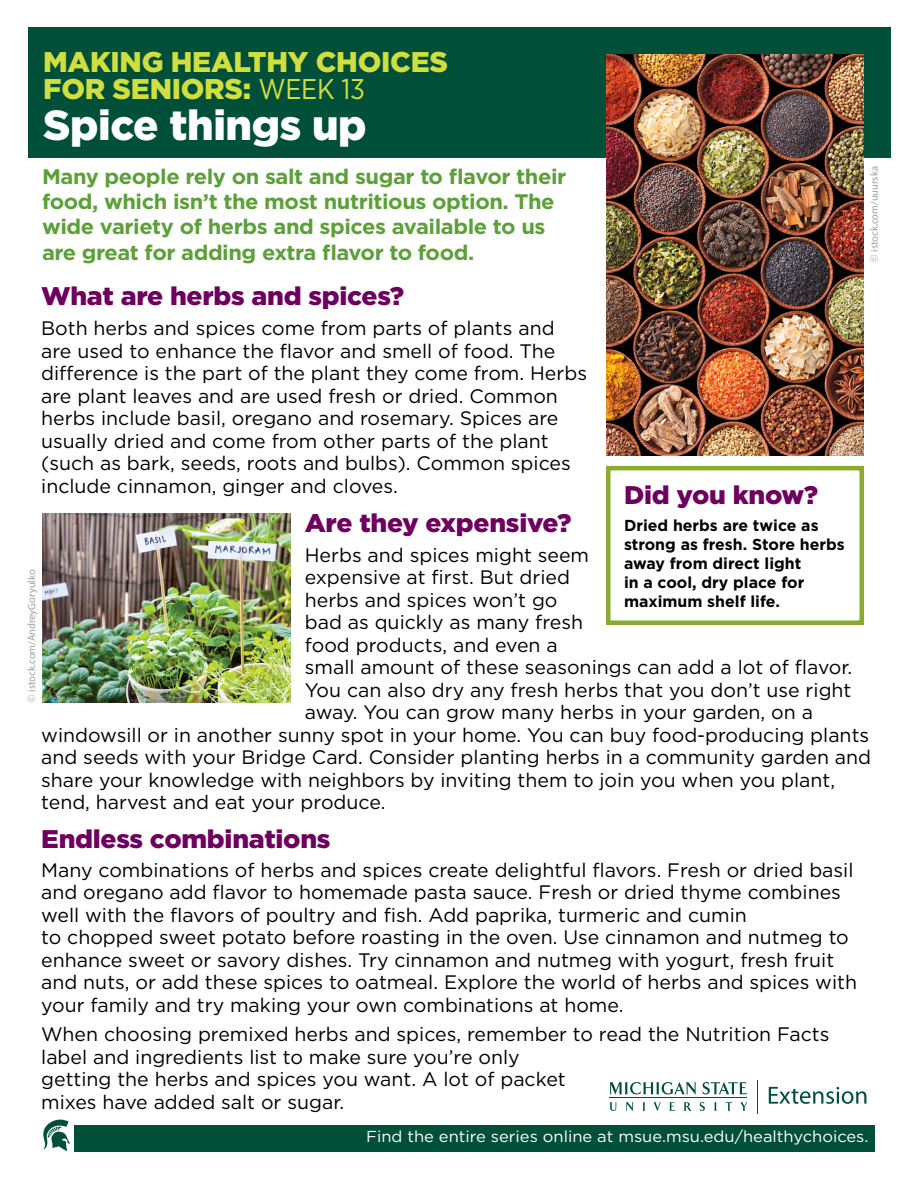
<style>
.page{position:relative;width:918px;height:1188px;background:#fff}
.page>*{position:absolute;margin:0;border:0;box-sizing:border-box;transform-origin:0 0}
.t1{font:900 42px "Gotham";letter-spacing:-.01em;color:#fff}
.t2{font:900 28.5px/27px "Gotham";letter-spacing:-.01em;color:#d1de3f}
.H1_Article_Headline{font:900 25.5px "Gotham";letter-spacing:-.01em;color:#6e005f;scale:1.04 1}
.t3{font:700 21px/25.2px "Gotham";letter-spacing:-.02em;color:#5ca038;scale:1.04 1}
.t4{font:19.5px/22.5px "Gotham";color:#000}
.t5{font:700 15.9px/19px "Gotham";color:#000}
.t6{font:15.9px "Gotham";color:#fff;scale:1.04 1}
.t7{font:10.5px "Myriad Pro";color:#99a2a2}
.s1{font-family:"Gotham Narrow";font-weight:400}
.s2{font-family:"Gotham"}
</style>
<div class="page">
<div style="left:75px;top:1125px;width:800px;height:26px;background:#004f39"></div>
<svg style="left:43px;top:1120px;width:27px;height:31px"></svg>
<div style="left:28px;top:27px;width:863px;height:131px;background:#004f39"></div>
<svg style="left:610px;top:1102px;width:7px;height:9px"></svg>
<svg style="left:626px;top:1102px;width:7px;height:9px"></svg>
<svg style="left:643px;top:1102px;width:2px;height:9px"></svg>
<svg style="left:653px;top:1102px;width:8px;height:9px"></svg>
<svg style="left:669px;top:1102px;width:6px;height:9px"></svg>
<svg style="left:684px;top:1102px;width:8px;height:9px"></svg>
<svg style="left:700px;top:1102px;width:5px;height:9px"></svg>
<svg style="left:714px;top:1102px;width:3px;height:9px"></svg>
<svg style="left:726px;top:1102px;width:6px;height:9px"></svg>
<svg style="left:740px;top:1102px;width:7px;height:9px"></svg>
<svg style="left:610px;top:1082px;width:86px;height:13px"></svg>
<svg style="left:703px;top:1082px;width:44px;height:12px"></svg>
<hr style="left:610px;top:1097px;width:137px;height:1px;background:#004f39">
<svg style="left:769px;top:1087px;width:97px;height:17px"></svg>
<hr style="left:758px;top:1080px;width:1px;height:33px;background:#004f39">
<div style="left:606px;top:466px;width:258px;height:159px;border:4px solid #88ac2e"></div>
<img style="left:42px;top:514px;width:249px;height:189px">
<img style="left:606px;top:54px;width:258px;height:402px">
<p class="t2" style="left:43px;top:48px;width:406px">MAKING HEALTHY CHOICES<br>FOR SENIORS: <span class="s1">WEEK 13</span></p>
<p class="t1" style="left:43px;top:96px;width:325px">Spice things up</p>
<h2 class="t3" style="left:42px;top:164px;width:506px">Many people rely on salt and sugar to flavor their food, which isn’t the most nutritious option. The wide variety of herbs and spices available to us are great for adding extra flavor to food.</h2>
<p class="t7" style="left:868px;top:263px;width:98px;rotate:-90deg"><span class="s2">©</span> istock.com/uuurska</p>
<p class="H1_Article_Headline" style="left:41px;top:279px;width:351px">What are herbs and spices?</p>
<p class="t4" style="left:41px;top:317px;width:547px">Both herbs and spices come from parts of plants and are used to enhance the flavor and smell of food. The difference is the part of the plant they come from. Herbs are plant leaves and are used fresh or dried. Common herbs include basil, oregano and rosemary. Spices are usually dried and come from other parts of the plant (such as bark, seeds, roots and bulbs). Common spices include cinnamon, ginger and cloves.</p>
<p class="H1_Article_Headline" style="left:305px;top:505px;width:258px">Are they expensive?</p>
<p class="t4" style="left:305px;top:543px;width:286px">Herbs and spices might seem</p>
<p class="t4" style="left:305px;top:566px;width:267px">expensive at first. But dried</p>
<p class="t4" style="left:305px;top:588px;width:254px">herbs and spices won’t go</p>
<p class="t4" style="left:305px;top:611px;width:280px">bad as quickly as many fresh</p>
<p class="t4" style="left:305px;top:633px;width:254px">food products, and even a</p>
<p class="t4" style="left:305px;top:656px;width:549px">small amount of these seasonings can add a lot of flavor.</p>
<p class="t4" style="left:305px;top:678px;width:548px">You can also dry any fresh herbs that you don’t use right</p>
<p class="t4" style="left:305px;top:701px;width:510px">away. You can grow many herbs in your garden, on a</p>
<p class="t4" style="left:41px;top:723px;width:830px">windowsill or in another sunny spot in your home. You can buy food-producing plants</p>
<p class="t4" style="left:41px;top:746px;width:831px">and seeds with your Bridge Card. Consider planting herbs in a community garden and</p>
<p class="t4" style="left:41px;top:768px;width:796px">share your knowledge with neighbors by inviting them to join you when you plant,</p>
<p class="t4" style="left:41px;top:791px;width:346px">tend, harvest and eat your produce.</p>
<p class="H1_Article_Headline" style="left:41px;top:821px;width:280px">Endless combinations</p>
<p class="t4" style="left:41px;top:858px;width:817px">Many combinations of herbs and spices create delightful flavors. Fresh or dried basil and oregano add flavor to homemade pasta sauce. Fresh or dried thyme combines well with the flavors of poultry and fish. Add paprika, turmeric and cumin<br>to chopped sweet potato before roasting in the oven. Use cinnamon and nutmeg to enhance sweet or savory dishes. Try cinnamon and nutmeg with yogurt, fresh fruit and nuts, or add these spices to oatmeal. Explore the world of herbs and spices with your family and try making your own combinations at home.</p>
<p class="t4" style="left:41px;top:1023px;width:790px">When choosing premixed herbs and spices, remember to read the Nutrition Facts label and ingredients list to make sure you’re only<br>getting the herbs and spices you want. A lot of packet<br>mixes have added salt or sugar.</p>
<p class="H1_Article_Headline" style="left:624px;top:478px;width:188px">Did you know?</p>
<p class="t5" style="left:624px;top:516px;width:222px">Dried herbs are twice as strong as fresh. Store herbs away from direct light<br>in a cool, dry place for maximum shelf life.</p>
<p class="t7" style="left:25px;top:703px;width:135px;rotate:-90deg"><span class="s2">©</span> istock.com/AndreyGoryulko</p>
<p class="t6" style="left:366px;top:1127px;width:485px">Find the entire series online at msue.msu.edu/healthychoices.</p>
</div>
